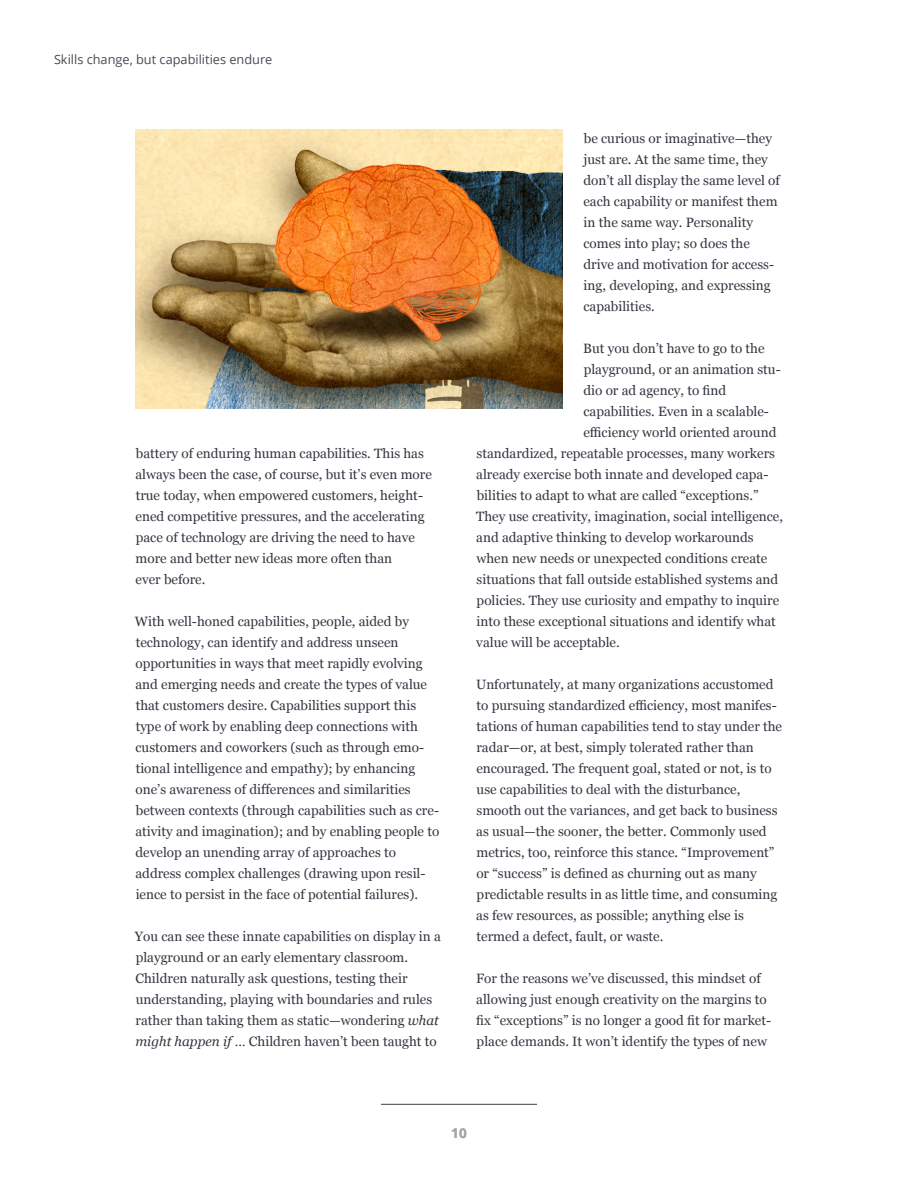
<style>
.page{position:relative;width:918px;height:1188px;background:#fff}
.page>*{position:absolute;margin:0;border:0;box-sizing:border-box;transform-origin:0 0}
.cover-top-right_attr{font:13.5px/21px "Georgia";color:#323640}
.page-number{font:700 13.5px "Open Sans";color:#a3a7a9}
.t1{font:12.75px "Open Sans";color:#464b54}
.s1{font-style:italic}
</style>
<div class="page">
<hr style="left:381px;top:1104px;width:156px;height:1px;background:#5f6369">
<img style="left:135px;top:130px;width:428px;height:278px">
<p class="t1" style="left:54px;top:50px;width:220px">Skills change, but capabilities endure</p>
<p class="cover-top-right_attr" style="left:135px;top:442px;width:298px">battery of enduring human capabilities. This has always been the case, of course, but it’s even more true today, when empowered customers, height&shy;ened competitive pressures, and the accelerating pace of technology are driving the need to have more and better new ideas more often than<br>ever before.</p>
<p class="cover-top-right_attr" style="left:135px;top:610px;width:306px">With well-honed capabilities, people, aided by technology, can identify and address unseen opportunities in ways that meet rapidly evolving and emerging needs and create the types of value that customers desire. Capabilities support this type of work by enabling deep connections with customers and coworkers (such as through emo&shy;tional intelligence and empathy); by enhancing one’s awareness of differences and similarities between contexts (through capabilities such as cre&shy;ativity and imagination); and by enabling people to develop an unending array of approaches to address complex challenges (drawing upon resil&shy;ience to persist in the face of potential failures).</p>
<p class="cover-top-right_attr" style="left:135px;top:925px;width:307px">You can see these innate capabilities on display in a playground or an early elementary classroom.<br>Children naturally ask questions, testing their understanding, playing with boundaries and rules rather than taking them as static—wondering <span class="s1">what might happen if</span> … Children haven’t been taught to</p>
<p class="cover-top-right_attr" style="left:583px;top:127px;width:198px">be curious or imaginative—they just are. At the same time, they don’t all display the same level of each capability or manifest them in the same way. Personality comes into play; so does the drive and motivation for access&shy;ing, developing, and expressing capabilities.</p>
<p class="cover-top-right_attr" style="left:583px;top:337px;width:183px">But you don’t have to go to the</p>
<p class="cover-top-right_attr" style="left:584px;top:358px;width:199px">playground, or an animation stu-</p>
<p class="cover-top-right_attr" style="left:583px;top:379px;width:144px">dio or ad agency, to find</p>
<p class="cover-top-right_attr" style="left:583px;top:400px;width:187px">capabilities. Even in a scalable-</p>
<p class="cover-top-right_attr" style="left:583px;top:421px;width:194px">efficiency world oriented around</p>
<p class="cover-top-right_attr" style="left:477px;top:442px;width:300px">standardized, repeatable processes, many workers</p>
<p class="cover-top-right_attr" style="left:476px;top:463px;width:294px">already exercise both innate and developed capa-</p>
<p class="cover-top-right_attr" style="left:477px;top:484px;width:283px">bilities to adapt to what are called “exceptions.”</p>
<p class="cover-top-right_attr" style="left:476px;top:505px;width:309px">They use creativity, imagination, social intelligence,</p>
<p class="cover-top-right_attr" style="left:476px;top:526px;width:279px">and adaptive thinking to develop workarounds</p>
<p class="cover-top-right_attr" style="left:476px;top:547px;width:293px">when new needs or unexpected conditions create</p>
<p class="cover-top-right_attr" style="left:477px;top:568px;width:303px">situations that fall outside established systems and</p>
<p class="cover-top-right_attr" style="left:477px;top:589px;width:304px">policies. They use curiosity and empathy to inquire</p>
<p class="cover-top-right_attr" style="left:477px;top:610px;width:301px">into these exceptional situations and identify what</p>
<p class="cover-top-right_attr" style="left:476px;top:631px;width:145px">value will be acceptable.</p>
<p class="cover-top-right_attr" style="left:476px;top:673px;width:307px">Unfortunately, at many organizations accustomed to pursuing standardized efficiency, most manifes&shy;tations of human capabilities tend to stay under the radar—or, at best, simply tolerated rather than encouraged. The frequent goal, stated or not, is to use capabilities to deal with the disturbance, smooth out the variances, and get back to business as usual—the sooner, the better. Commonly used metrics, too, reinforce this stance. “Improvement” or “success” is defined as churning out as many predictable results in as little time, and consuming as few resources, as possible; anything else is termed a defect, fault, or waste.</p>
<p class="cover-top-right_attr" style="left:476px;top:967px;width:297px">For the reasons we’ve discussed, this mindset of allowing just enough creativity on the margins to fix “exceptions” is no longer a good fit for market&shy;place demands. It won’t identify the types of new</p>
<p class="page-number" style="left:451px;top:1123px;width:17px">10</p>
</div>
